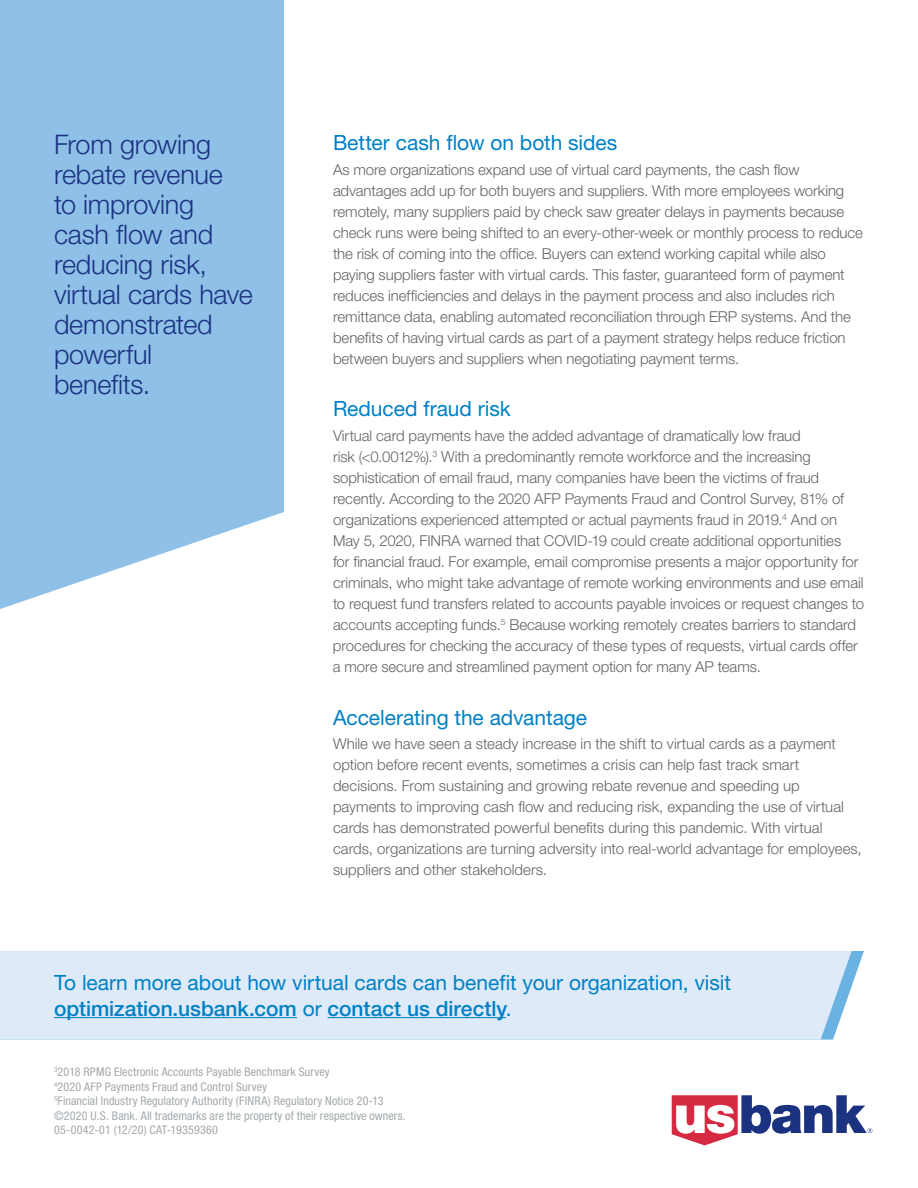
<style>
.page{position:relative;width:918px;height:1188px;background:#fff}
.page>*{position:absolute;margin:0;border:0;box-sizing:border-box;transform-origin:0 0}
.t1{font:300 27px/30px "Helvetica Neue LT Std";letter-spacing:-.01em;color:#1b3281}
.t2{font:21px/25.5px "Helvetica Neue LT Std";letter-spacing:-.005em;color:#0080c5}
.t3{font:300 15px/21px "Helvetica Neue LT Std";letter-spacing:-.005em;color:#636466}
.t4{font:condensed 12px/14.4px "Helvetica Neue LT Std";letter-spacing:.01em;color:#a3a9ad}
.s1{font-weight:500}
</style>
<div class="page">
<svg style="left:0;top:0;width:285px;height:609px;background:#98c6e9"></svg>
<div style="left:0;top:951px;width:852px;height:89px;background:#deeaf8"></div>
<hr style="left:54px;top:1017px;width:243px;height:1px;background:#0080c5">
<hr style="left:328px;top:1017px;width:178px;height:1px;background:#0080c5">
<svg style="left:672px;top:1095px;width:200px;height:50px"></svg>
<p class="t1" style="left:54px;top:129px;width:200px">From growing rebate revenue<br>to improving cash fow and reducing risk, virtual cards have demonstrated powerful benefts.</p>
<p class="t2" style="left:333px;top:129px;width:286px">Better cash fow on both sides</p>
<p class="t3" style="left:333px;top:159px;width:532px">As more organizations expand use of virtual card payments, the cash fow advantages add up for both buyers and suppliers. With more employees working remotely, many suppliers paid by check saw greater delays in payments because check runs were being shifted to an every-other-week or monthly process to reduce the risk of coming into the offce. Buyers can extend working capital while also paying suppliers faster with virtual cards. This faster, guaranteed form of payment reduces ineffciencies and delays in the payment process and also includes rich remittance data, enabling automated reconciliation through ERP systems. And the benefts of having virtual cards as part of a payment strategy helps reduce friction between buyers and suppliers when negotiating payment terms.</p>
<p class="t2" style="left:333px;top:396px;width:179px">Reduced fraud risk</p>
<p class="t3" style="left:333px;top:425px;width:533px">Virtual card payments have the added advantage of dramatically low fraud<br>risk (&lt;0.0012%).<sup>3</sup> With a predominantly remote workforce and the increasing sophistication of email fraud, many companies have been the victims of fraud recently. According to the 2020 AFP Payments Fraud and Control Survey, 81% of organizations experienced attempted or actual payments fraud in 2019.<sup>4</sup> And on May 5, 2020, FINRA warned that COVID-19 could create additional opportunities<br>for fnancial fraud. For example, email compromise presents a major opportunity for criminals, who might take advantage of remote working environments and use email to request fund transfers related to accounts payable invoices or request changes to accounts accepting funds.<sup>5</sup> Because working remotely creates barriers to standard procedures for checking the accuracy of these types of requests, virtual cards offer a more secure and streamlined payment option for many AP teams.</p>
<p class="t2" style="left:333px;top:704px;width:256px">Accelerating the advantage</p>
<p class="t3" style="left:333px;top:733px;width:530px">While we have seen a steady increase in the shift to virtual cards as a payment option before recent events, sometimes a crisis can help fast track smart decisions. From sustaining and growing rebate revenue and speeding up payments to improving cash fow and reducing risk, expanding the use of virtual cards has demonstrated powerful benefts during this pandemic. With virtual cards, organizations are turning adversity into real-world advantage for employees, suppliers and other stakeholders.</p>
<p class="t2" style="left:54px;top:970px;width:679px">To learn more about how virtual cards can beneft your organization, visit <span class="s1">optimization.usbank.com</span> or <span class="s1">contact us directly</span>.</p>
<p class="t4" style="left:54px;top:1065px;width:353px"><sup>3</sup>2018 RPMG Electronic Accounts Payable Benchmark Survey<br><sup>4</sup>2020 AFP Payments Fraud and Control Survey<br><sup>5</sup>Financial Industry Regulatory Authority (FINRA) Regulatory Notice 20-13 ©2020 U.S. Bank. All trademarks are the property of their respective owners.<br>05-0042-01 (12/20) CAT-19359360</p>
</div>
